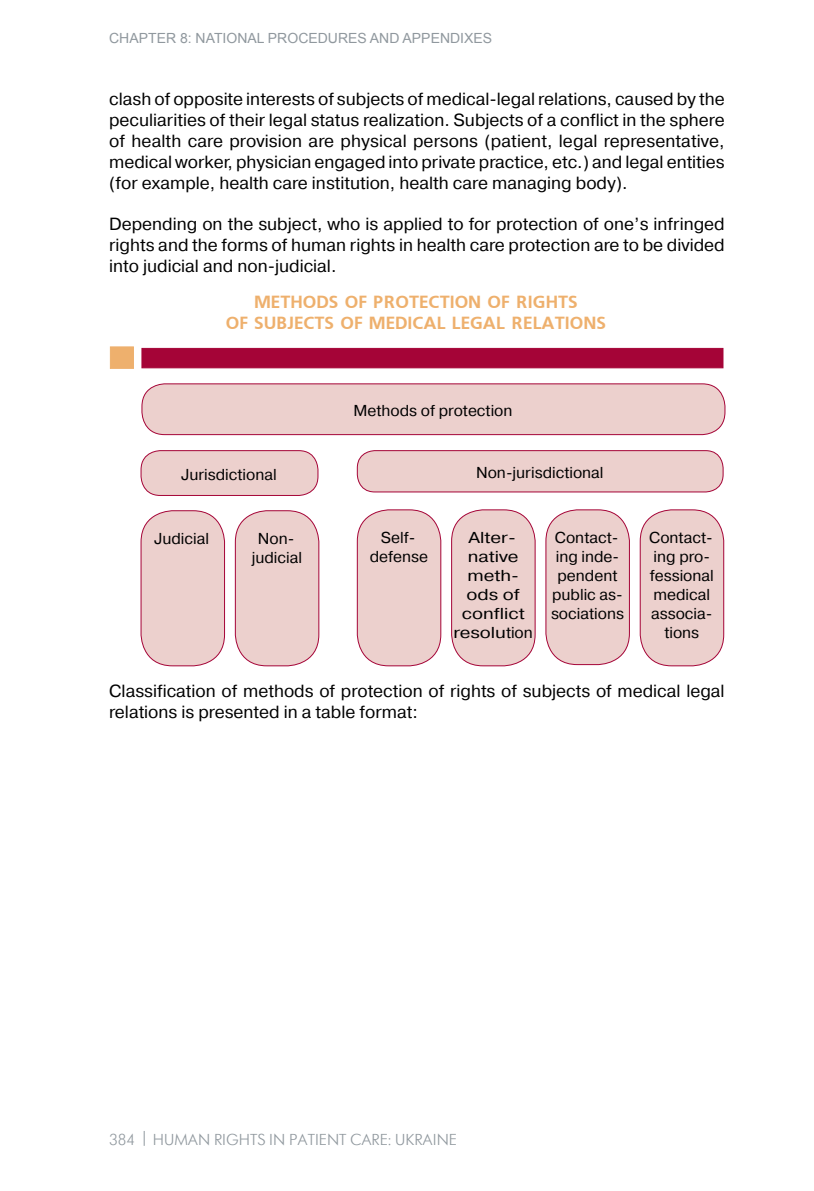
<style>
.page{position:relative;width:814px;height:1191px;background:#fff}
.page>*{position:absolute;margin:0;border:0;box-sizing:border-box;transform-origin:0 0}
.t1{font:17.5px/21px "Pragmatica C";color:#000;text-align:justify}
.t2{font:17.5px/21px "AXP Free Set C Bold";color:#eeb06d;text-align:center}
.t3{font:15.75px/18.9px "Pragmatica C";color:#000;text-align:center}
.t4{font:15.75px/18.9px "Pragmatica C";color:#000;text-align:center;scale:1.19 1}
.t5{font:15.75px "Futuris Light C";color:#90989e}
.t6{font:14px "Arial";color:#90989e}
</style>
<div class="page">
<svg style="left:144px;top:1131px;width:1px;height:14px"></svg>
<div style="left:141px;top:511px;width:83px;height:155px;background:#ecd0cd;border-radius:31px"></div>
<div style="left:141px;top:510px;width:84px;height:156px;border:1px solid #a50437;border-radius:31px"></div>
<div style="left:235px;top:511px;width:84px;height:155px;background:#ecd0cd;border-radius:31px"></div>
<div style="left:235px;top:510px;width:84px;height:156px;border:1px solid #a50437;border-radius:31px"></div>
<div style="left:357px;top:510px;width:84px;height:156px;background:#ecd0cd;border-radius:31px"></div>
<div style="left:357px;top:509px;width:84px;height:157px;border:1px solid #a50437;border-radius:31px"></div>
<div style="left:451px;top:510px;width:84px;height:156px;background:#ecd0cd;border-radius:31px"></div>
<div style="left:451px;top:509px;width:84px;height:157px;border:1px solid #a50437;border-radius:31px"></div>
<div style="left:546px;top:510px;width:83px;height:154px;background:#ecd0cd;border-radius:31px"></div>
<div style="left:545px;top:509px;width:85px;height:156px;border:1px solid #a50437;border-radius:31px"></div>
<div style="left:640px;top:510px;width:83px;height:156px;background:#ecd0cd;border-radius:31px"></div>
<div style="left:639px;top:509px;width:85px;height:157px;border:1px solid #a50437;border-radius:31px"></div>
<div style="left:110px;top:346px;width:24px;height:23px;background:#eeb06d;border:1px solid #eeb06d"></div>
<div style="left:141px;top:348px;width:582px;height:20px;background:#a50437;border:1px solid #a50437"></div>
<div style="left:142px;top:384px;width:583px;height:50px;background:#ecd0cd;border-radius:23px"></div>
<div style="left:141px;top:383px;width:584px;height:52px;border:1px solid #a50437;border-radius:23px"></div>
<div style="left:141px;top:450px;width:177px;height:45px;background:#ecd0cd;border-radius:19px"></div>
<div style="left:141px;top:450px;width:177px;height:46px;border:1px solid #a50437;border-radius:19px"></div>
<div style="left:357px;top:450px;width:366px;height:42px;background:#ecd0cd;border-radius:18px"></div>
<div style="left:357px;top:450px;width:366px;height:42px;border:1px solid #a50437;border-radius:18px"></div>
<p class="t6" style="left:109px;top:29px;width:383px">CHAPTER 8: NATIONAL PROCEDURES AND APPENDIXES</p>
<p class="t1" style="left:109px;top:89px;width:617px">clash of opposite interests of subjects of medical-legal relations, caused by the peculiarities of their legal status realization. Subjects of a conflict in the sphere of health care provision are physical persons (patient, legal representative, medical worker, physician engaged into private practice, etc.) and legal entities (for example, health care institution, health care managing body).</p>
<p class="t1" style="left:109px;top:213px;width:617px">Depending on the subject, who is applied to for protection of one’s infringed rights and the forms of human rights in health care protection are to be divided into judicial and non-judicial.</p>
<p class="t2" style="left:226px;top:292px;width:382px">METHODS OF PROTECTION OF RIGHTS<br>OF SUBJECTS OF MEDICAL LEGAL RELATIONS</p>
<p class="t3" style="left:353px;top:401px;width:160px">Methods of protection</p>
<p class="t3" style="left:181px;top:465px;width:97px">Jurisdictional</p>
<p class="t3" style="left:476px;top:463px;width:129px">Non-jurisdictional</p>
<p class="t3" style="left:154px;top:529px;width:56px">Judicial</p>
<p class="t3" style="left:252px;top:529px;width:52px">Non&shy;judicial</p>
<p class="t3" style="left:369px;top:528px;width:60px">Self&shy;defense</p>
<p class="t4" style="left:453px;top:528px;width:68px">Alter&shy;native meth&shy;ods of conflict resolution</p>
<p class="t3" style="left:551px;top:528px;width:74px">Contact&shy;ing inde&shy;pendent public as&shy;sociations</p>
<p class="t3" style="left:649px;top:528px;width:66px">Contact&shy;ing pro&shy;fessional medical associa&shy;tions</p>
<p class="t1" style="left:109px;top:681px;width:617px">Classification of methods of protection of rights of subjects of medical legal relations is presented in a table format:</p>
<p class="t5" style="left:109px;top:1131px;width:349px">384 HUMAN RIGHTS IN PATIENT CARE: UKRAINE</p>
</div>
